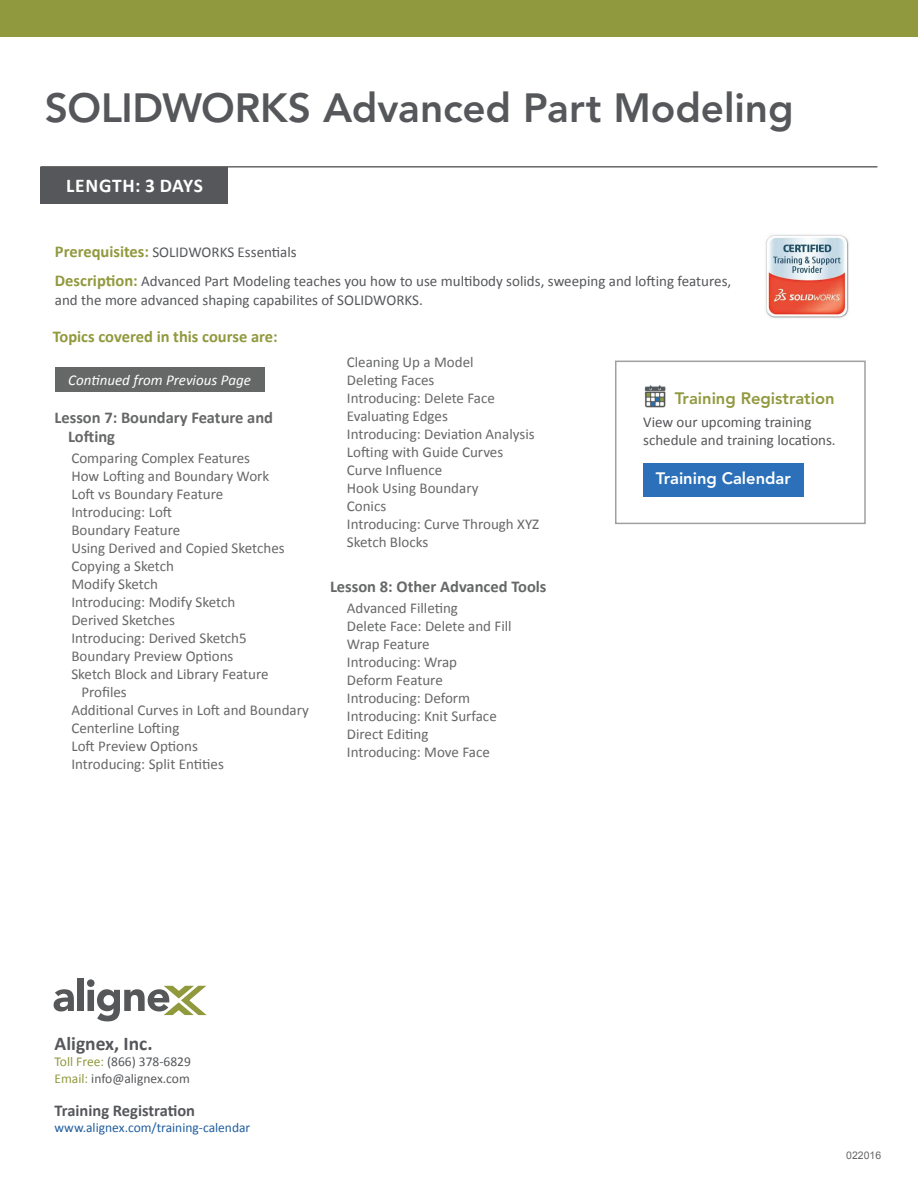
<style>
.page{position:relative;width:918px;height:1188px;background:#fff}
.page>*{position:absolute;margin:0;border:0;box-sizing:border-box;transform-origin:0 0}
.t1{font:800 40.5px "Avenir LT Std";letter-spacing:-.005em;color:#55575a}
.t2{font:700 19.5px "Calibri";color:#55575a}
.t3{font:700 19.5px "Calibri";letter-spacing:.035em;color:#fff}
.t4{font:700 16.5px/19.5px "Calibri";color:#666767}
.t5{font:700 16.5px "Calibri";color:#91993e}
.t6{font:700 16.5px "Calibri";color:#55575a}
.t7{font:800 16.5px "Avenir LT Std";color:#91993e}
.t8{font:800 16.5px "Avenir LT Std";color:#fff}
.t9{font:15px/18px "Calibri";color:#666767}
.t10{font:15px/29.2px "Calibri";color:#55575a}
.t11{font:italic 15px "Calibri";color:#fff}
.t12{font:13.5px/16.5px "Calibri";color:#55575a}
.t13{font:13.5px "Calibri";color:#215e9e}
.t14{font:10.5px "Arial";color:#666767}
.s1{font-weight:700;font-size:16.5px;color:#91993e}
.s2{color:#91993e}
</style>
<div class="page">
<div style="left:0;top:0;width:918px;height:37px;background:#91993e"></div>
<hr style="left:40px;top:166px;width:837px;height:2px;background:#666767">
<div style="left:40px;top:167px;width:188px;height:37px;background:#55575a"></div>
<img style="left:765px;top:234px;width:84px;height:84px">
<svg style="left:54px;top:989px;width:20px;height:23px"></svg>
<div style="left:77px;top:978px;width:7px;height:33px;background:#555759"></div>
<svg style="left:87px;top:979px;width:120px;height:42px"></svg>
<div style="left:55px;top:367px;width:209px;height:24px;background:#666767"></div>
<div style="left:615px;top:361px;width:251px;height:163px;border:2px solid #a0a0a1"></div>
<div style="left:643px;top:463px;width:160px;height:33px;background:#2b70b8"></div>
<img style="left:644px;top:385px;width:22px;height:23px">
<h1 class="t1" style="left:45px;top:84px;width:750px">SOLIDWORKS Advanced Part Modeling</h1>
<h2 class="t3" style="left:66px;top:173px;width:138px">LENGTH: 3 DAYS</h2>
<p class="t10" style="left:55px;top:237px;width:678px"><span class="s1">Prerequisites:</span> SOLIDWORKS Essentials<br><span class="s1">Description:</span> Advanced Part Modeling teaches you how to use multibody solids, sweeping and lofting features,</p>
<p class="t10" style="left:55px;top:286px;width:369px">and the more advanced shaping capabilites of SOLIDWORKS.</p>
<p class="t5" style="left:53px;top:326px;width:227px">Topics covered in this course are:</p>
<p class="t11" style="left:68px;top:370px;width:184px">Continued from Previous Page</p>
<p class="t4" style="left:68px;top:407px;width:207px;text-indent:-13px">Lesson 7: Boundary Feature and<br>Lofting</p>
<p class="t9" style="left:71px;top:449px;width:180px">Comparing Complex Features</p>
<p class="t9" style="left:71px;top:467px;width:199px">How Lofting and Boundary Work</p>
<p class="t9" style="left:71px;top:485px;width:153px">Loft vs Boundary Feature</p>
<p class="t9" style="left:71px;top:503px;width:102px">Introducing: Loft</p>
<p class="t9" style="left:71px;top:521px;width:110px">Boundary Feature</p>
<p class="t9" style="left:71px;top:539px;width:215px">Using Derived and Copied Sketches</p>
<p class="t9" style="left:71px;top:557px;width:104px">Copying a Sketch</p>
<p class="t9" style="left:71px;top:575px;width:88px">Modify Sketch</p>
<p class="t9" style="left:71px;top:593px;width:165px">Introducing: Modify Sketch</p>
<p class="t9" style="left:71px;top:611px;width:105px">Derived Sketches</p>
<p class="t9" style="left:71px;top:629px;width:177px">Introducing: Derived Sketch5</p>
<p class="t9" style="left:71px;top:647px;width:164px">Boundary Preview Options</p>
<p class="t9" style="left:71px;top:665px;width:199px">Sketch Block and Library Feature</p>
<p class="t9" style="left:82px;top:683px;width:47px">Profiles</p>
<p class="t9" style="left:71px;top:701px;width:239px">Additional Curves in Loft and Boundary</p>
<p class="t9" style="left:71px;top:719px;width:110px">Centerline Lofting</p>
<p class="t9" style="left:71px;top:737px;width:128px">Loft Preview Options</p>
<p class="t9" style="left:71px;top:755px;width:154px">Introducing: Split Entities</p>
<p class="t9" style="left:347px;top:353px;width:194px">Cleaning Up a Model<br>Deleting Faces<br>Introducing: Delete Face<br>Evaluating Edges<br>Introducing: Deviation Analysis<br>Lofting with Guide Curves<br>Curve Influence<br>Hook Using Boundary<br>Conics<br>Introducing: Curve Through XYZ<br>Sketch Blocks</p>
<p class="t4" style="left:330px;top:577px;width:218px">Lesson 8: Other Advanced Tools</p>
<p class="t9" style="left:347px;top:599px;width:166px">Advanced Filleting<br>Delete Face: Delete and Fill<br>Wrap Feature<br>Introducing: Wrap<br>Deform Feature<br>Introducing: Deform<br>Introducing: Knit Surface<br>Direct Editing<br>Introducing: Move Face</p>
<p class="t7" style="left:675px;top:388px;width:161px">Training Registration</p>
<p class="t10" style="left:643px;top:413px;width:194px;line-height:18px">View our upcoming training schedule and training locations.</p>
<p class="t8" style="left:656px;top:469px;width:137px">Training Calendar</p>
<h2 class="t2" style="left:55px;top:1031px;width:100px">Alignex, Inc.</h2>
<p class="t12" style="left:55px;top:1053px;width:138px"><span class="s2">Toll Free:</span> (866) 378-6829<br><span class="s2">Email:</span> info@alignex.com</p>
<p class="t6" style="left:55px;top:1100px;width:142px">Training Registration</p>
<p class="t13" style="left:55px;top:1119px;width:197px">www.alignex.com/training-calendar</p>
<p class="t14" style="left:846px;top:1148px;width:37px">022016</p>
</div>
